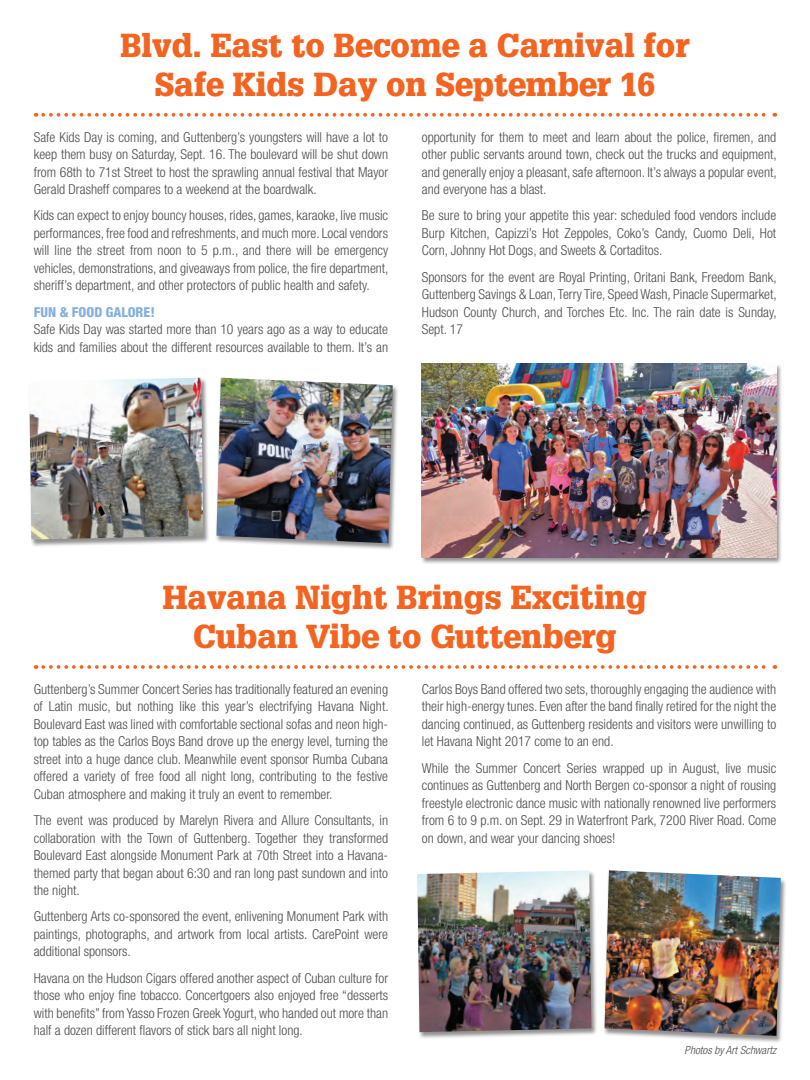
<style>
.page{position:relative;width:810px;height:1080px;background:#fff}
.page>*{position:absolute;margin:0;border:0;box-sizing:border-box;transform-origin:0 0}
.Headline{font:900 32.5px/39px "Glypha LT Std";color:#f36421;text-align:center}
.Body{font:300 condensed 13.75px/17.5px "Helvetica Neue LT Std";color:#4b4c4d;text-align:justify}
.Sub_Head{font:800 condensed 13.75px "Helvetica Neue LT Std";color:#85b0dd}
.t1{font:italic 300 condensed 11.25px "Helvetica Neue LT Std";color:#4b4c4d}
</style>
<div class="page">
<svg style="left:43px;top:113px;width:732px;height:4px"></svg>
<svg style="left:43px;top:665px;width:732px;height:4px"></svg>
<div style="left:421px;top:364px;width:361px;height:201px;background:#231f20;opacity:.5"></div>
<img style="left:422px;top:364px;width:354px;height:193px">
<div style="left:603px;top:871px;width:184px;height:172px;background:#231f20;opacity:.5"></div>
<img style="left:605px;top:870px;width:176px;height:166px">
<div style="left:215px;top:378px;width:184px;height:173px;background:#231f20;opacity:.5"></div>
<img style="left:216px;top:378px;width:177px;height:165px">
<div style="left:416px;top:871px;width:182px;height:169px;background:#231f20;opacity:.5"></div>
<img style="left:417px;top:870px;width:174px;height:162px">
<div style="left:28px;top:378px;width:182px;height:169px;background:#231f20;opacity:.5"></div>
<img style="left:29px;top:378px;width:174px;height:162px">
<p class="Headline" style="left:120px;top:26px;width:571px">Blvd. East to Become a Carnival for<br>Safe Kids Day on September 16</p>
<p class="Body" style="left:34px;top:128px;width:356px">Safe Kids Day is coming, and Guttenberg’s youngsters will have a lot to keep them busy on Saturday, Sept. 16. The boulevard will be shut down from 68th to 71st Street to host the sprawling annual festival that Mayor Gerald Drasheff compares to a weekend at the boardwalk.</p>
<p class="Body" style="left:34px;top:207px;width:356px">Kids can expect to enjoy bouncy houses, rides, games, karaoke, live music performances, free food and refreshments, and much more. Local vendors will line the street from noon to 5 p.m., and there will be emergency vehicles, demonstrations, and giveaways from police, the fire department, sheriff’s department, and other protectors of public health and safety.</p>
<p class="Sub_Head" style="left:34px;top:303px;width:123px">FUN &amp; FOOD GALORE!</p>
<p class="Body" style="left:34px;top:320px;width:356px">Safe Kids Day was started more than 10 years ago as a way to educate kids and families about the different resources available to them. It’s an</p>
<p class="Body" style="left:422px;top:128px;width:356px">opportunity for them to meet and learn about the police, firemen, and other public servants around town, check out the trucks and equipment, and generally enjoy a pleasant, safe afternoon. It’s always a popular event, and everyone has a blast.</p>
<p class="Body" style="left:422px;top:207px;width:356px">Be sure to bring your appetite this year: scheduled food vendors include Burp Kitchen, Capizzi’s Hot Zeppoles, Coko’s Candy, Cuomo Deli, Hot Corn, Johnny Hot Dogs, and Sweets &amp; Cortaditos.</p>
<p class="Body" style="left:422px;top:268px;width:356px">Sponsors for the event are Royal Printing, Oritani Bank, Freedom Bank, Guttenberg Savings &amp; Loan, Terry Tire, Speed Wash, Pinacle Supermarket, Hudson County Church, and Torches Etc. Inc. The rain date is Sunday, Sept. 17</p>
<p class="Headline" style="left:163px;top:578px;width:486px">Havana Night Brings Exciting<br>Cuban Vibe to Guttenberg</p>
<p class="Body" style="left:34px;top:680px;width:356px">Guttenberg’s Summer Concert Series has traditionally featured an evening of Latin music, but nothing like this year’s electrifying Havana Night.<br>Boulevard East was lined with comfortable sectional sofas and neon high&shy;top tables as the Carlos Boys Band drove up the energy level, turning the street into a huge dance club. Meanwhile event sponsor Rumba Cubana offered a variety of free food all night long, contributing to the festive Cuban atmosphere and making it truly an event to remember.</p>
<p class="Body" style="left:34px;top:811px;width:356px">The event was produced by Marelyn Rivera and Allure Consultants, in collaboration with the Town of Guttenberg. Together they transformed Boulevard East alongside Monument Park at 70th Street into a Havana&shy;themed party that began about 6:30 and ran long past sundown and into the night.</p>
<p class="Body" style="left:34px;top:908px;width:356px">Guttenberg Arts co-sponsored the event, enlivening Monument Park with paintings, photographs, and artwork from local artists. CarePoint were additional sponsors.</p>
<p class="Body" style="left:34px;top:969px;width:356px">Havana on the Hudson Cigars offered another aspect of Cuban culture for those who enjoy fine tobacco. Concertgoers also enjoyed free “desserts with benefits” from Yasso Frozen Greek Yogurt, who handed out more than half a dozen different flavors of stick bars all night long.</p>
<p class="Body" style="left:422px;top:680px;width:356px">Carlos Boys Band offered two sets, thoroughly engaging the audience with their high-energy tunes. Even after the band finally retired for the night the dancing continued, as Guttenberg residents and visitors were unwilling to let Havana Night 2017 come to an end.</p>
<p class="Body" style="left:422px;top:759px;width:356px">While the Summer Concert Series wrapped up in August, live music continues as Guttenberg and North Bergen co-sponsor a night of rousing freestyle electronic dance music with nationally renowned live performers from 6 to 9 p.m. on Sept. 29 in Waterfront Park, 7200 River Road. Come on down, and wear your dancing shoes!</p>
<p class="t1" style="left:685px;top:1044px;width:93px">Photos by Art Schwartz</p>
</div>
